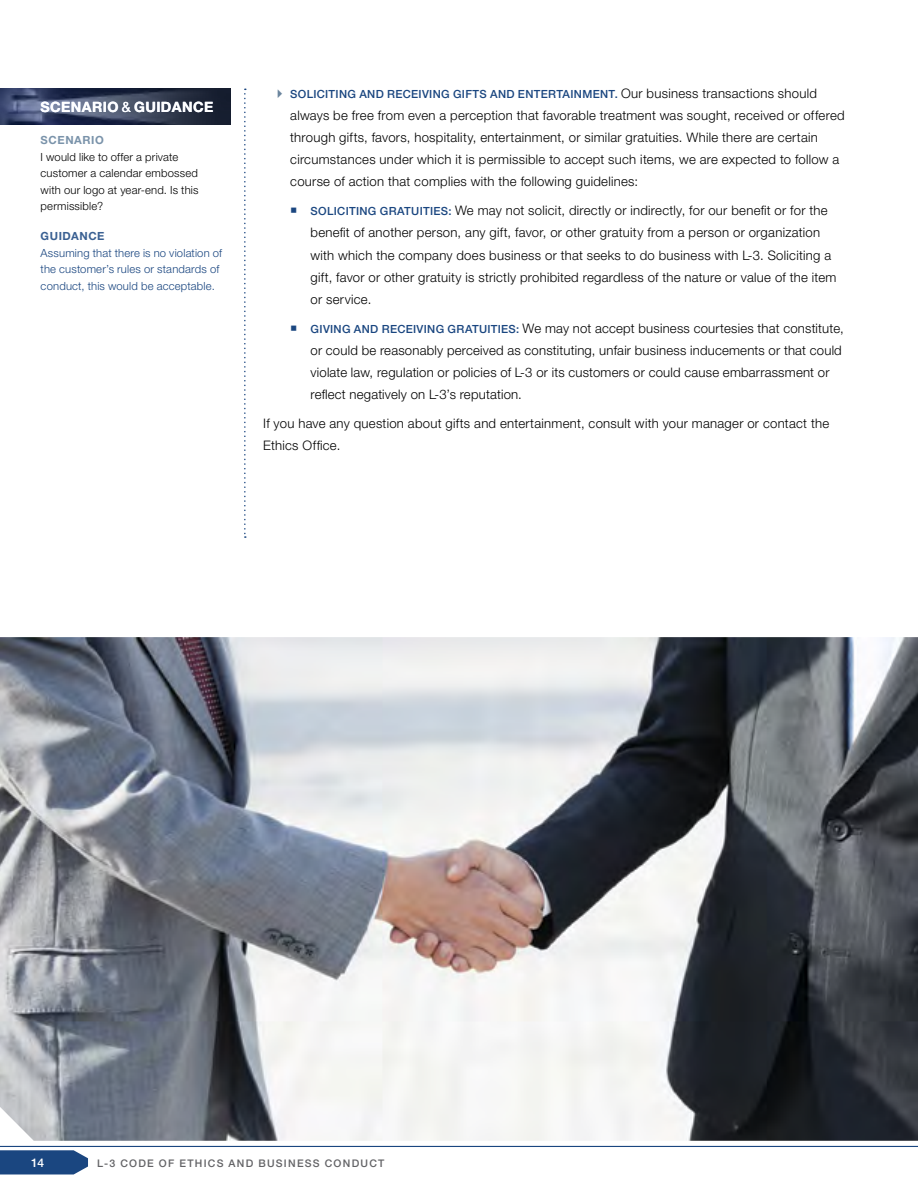
<style>
.page{position:relative;width:918px;height:1188px;background:#fff}
.page>*{position:absolute;margin:0;border:0;box-sizing:border-box;transform-origin:0 0}
.t1{font:700 14.25px "Helvetica Neue LT Std";letter-spacing:.03em;color:#fff}
.t2{font:300 13.2px/22.2px "Helvetica Neue LT Std";letter-spacing:.02em;color:#000}
.t3{font:500 12px "Helvetica Neue LT Std";color:#fff}
.t4{font:300 11.25px/16.5px "Helvetica Neue LT Std";letter-spacing:.015em;color:#1a4680}
.t5{font:300 11.25px/16.5px "Helvetica Neue LT Std";letter-spacing:.015em;color:#000}
.t6{font:500 11.25px "Helvetica Neue LT Std";letter-spacing:.03em;color:#1a4680}
.t7{font:700 11.25px "Helvetica Neue LT Std";letter-spacing:.055em;color:#7a93aa}
.t8{font:700 11.25px "Helvetica Neue LT Std";letter-spacing:.05em;color:#3a6092}
.t9{font:500 10.5px "Helvetica Neue LT Std";letter-spacing:.12em;color:#636366}
.s1{font-weight:400}
.s2{font-weight:300;font-size:13.2px;color:#000}
.s3{font-weight:500;font-size:11.25px;color:#1a4680}
</style>
<div class="page">
<img style="left:0;top:89px;width:231px;height:35px">
<img style="left:0;top:637px;width:918px;height:504px">
<svg style="left:244px;top:89px;width:2px;height:449px"></svg>
<hr style="left:0;top:1146px;width:918px;height:1px;background:#1a4680">
<svg style="left:0;top:1150px;width:88px;height:24px;background:#285188"></svg>
<p class="t1" style="left:41px;top:98px;width:174px">SCENARIO <span class="s1">&amp;</span> GUIDANCE</p>
<p class="t7" style="left:41px;top:133px;width:63px">SCENARIO</p>
<p class="t5" style="left:41px;top:148px;width:159px">I would like to offer a private customer a calendar embossed with our logo at year-end. Is this permissible?</p>
<p class="t8" style="left:41px;top:229px;width:65px">GUIDANCE</p>
<p class="t4" style="left:41px;top:244px;width:183px">Assuming that there is no violation of the customer’s rules or standards of conduct, this would be acceptable.</p>
<p class="t6" style="left:290px;top:87px;width:528px">SOLICITING AND RECEIVING GIFTS AND ENTERTAINMENT. <span class="s2">Our business transactions should</span></p>
<p class="t2" style="left:290px;top:104px;width:556px">always be free from even a perception that favorable treatment was sought, received or offered through gifts, favors, hospitality, entertainment, or similar gratuities. While there are certain circumstances under which it is permissible to accept such items, we are expected to follow a course of action that complies with the following guidelines:</p>
<p class="t2" style="left:310px;top:199px;width:527px"><span class="s3">SOLIC ITING GRATUITIES:</span> We may not solicit, directly or indirectly, for our benefit or for the benefit of another person, any gift, favor, or other gratuity from a person or organization with which the company does business or that seeks to do business with L-3. Soliciting a gift, favor or other gratuity is strictly prohibited regardless of the nature or value of the item or service.</p>
<p class="t2" style="left:311px;top:317px;width:535px"><span class="s3">GIVING AND REC EIVING GRATUITIES:</span> We may not accept business courtesies that constitute, or could be reasonably perceived as constituting, unfair business inducements or that could violate law, regulation or policies of L-3 or its customers or could cause embarrassment or reflect negatively on L-3’s reputation.</p>
<p class="t2" style="left:263px;top:412px;width:567px">If you have any question about gifts and entertainment, consult with your manager or contact the<br>Ethics Office.</p>
<p class="t3" style="left:31px;top:1155px;width:14px">14</p>
<p class="t9" style="left:97px;top:1157px;width:289px">L-3 CODE OF ETHICS AND BUSINESS CONDUCT</p>
</div>
